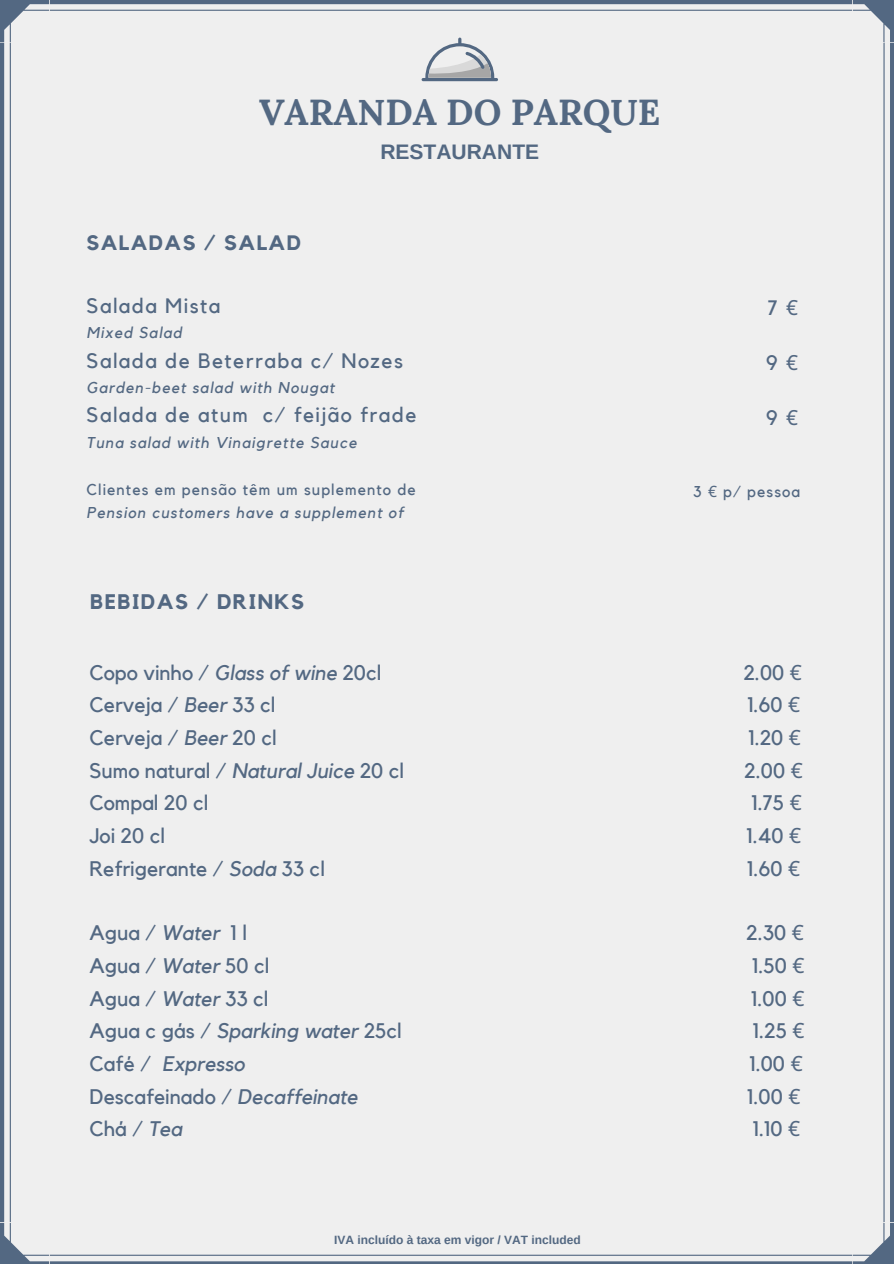
<style>
.page{position:relative;width:894px;height:1264px;background:#fff}
.page>*{position:absolute;margin:0;border:0;box-sizing:border-box;transform-origin:0 0}
.t1{font:700 36px "Lora";color:#536882}
.t2{font:21px "Kollektif";color:#536882}
.t3{font:700 21px "Kollektif";letter-spacing:.07em;color:#536882}
.t4{font:italic 21px "Kollektif";color:#536882}
.t5{font:700 21px "Arimo";color:#536882}
.t6{font:20.85px "Kollektif";letter-spacing:.07em;color:#536882}
.t7{font:700 20.85px "Kollektif";letter-spacing:.07em;color:#536882}
.t8{font:italic 15.6px "Kollektif";letter-spacing:.07em;color:#536882}
.t9{font:15.6px "Kollektif";letter-spacing:.07em;color:#536882}
.t10{font:700 12px "Arimo";color:#536882}
.s1{font-family:"Noto Sans"}
.s2{font-style:italic}
.s3{font-style:normal}
</style>
<div class="page">
<div style="left:0;top:0;width:893px;height:1263px;background:#efefef"></div>
<svg style="left:414px;top:18px;width:90px;height:90px"></svg>
<p class="t1" style="left:259px;top:89px;width:403px">VARANDA DO PARQUE</p>
<p class="t5" style="left:380px;top:140px;width:160px">RESTAURANTE</p>
<p class="t7" style="left:86px;top:233px;width:216px">SALADAS / SALAD</p>
<p class="t6" style="left:86px;top:296px;width:135px">Salada Mista</p>
<p class="t8" style="left:86px;top:326px;width:97px">Mixed Salad</p>
<p class="t6" style="left:86px;top:351px;width:318px">Salada de Beterraba c/ Nozes</p>
<p class="t8" style="left:86px;top:380px;width:249px">Garden-beet salad with Nougat</p>
<p class="t6" style="left:86px;top:405px;width:331px">Salada de atum c/ feijão frade</p>
<p class="t8" style="left:86px;top:435px;width:271px">Tuna salad with Vinaigrette Sauce</p>
<p class="t9" style="left:86px;top:482px;width:331px">Clientes em pensão têm um suplemento de</p>
<p class="t8" style="left:86px;top:505px;width:318px">Pension customers have a supplement of</p>
<p class="t3" style="left:90px;top:592px;width:215px">BEBIDAS / DRINKS</p>
<p class="t6" style="left:767px;top:298px;width:32px">7 <span class="s1">€</span></p>
<p class="t6" style="left:766px;top:353px;width:33px">9 <span class="s1">€</span></p>
<p class="t6" style="left:766px;top:408px;width:33px">9 <span class="s1">€</span></p>
<p class="t9" style="left:693px;top:484px;width:108px">3 <span class="s1">€</span> p/ pessoa</p>
<p class="t2" style="left:89px;top:662px;width:293px">Copo vinho / <span class="s2">Glass of wine</span> 20cl</p>
<p class="t2" style="left:743px;top:662px;width:60px">2.00 <span class="s1">€</span></p>
<p class="t2" style="left:89px;top:695px;width:187px">Cerveja / <span class="s2">Beer</span> 33 cl</p>
<p class="t2" style="left:747px;top:695px;width:54px">1.60 <span class="s1">€</span></p>
<p class="t2" style="left:89px;top:728px;width:188px">Cerveja / <span class="s2">Beer</span> 20 cl</p>
<p class="t2" style="left:748px;top:728px;width:54px">1.20 <span class="s1">€</span></p>
<p class="t2" style="left:89px;top:760px;width:316px">Sumo natural / <span class="s2">Natural Juice</span> 20 cl</p>
<p class="t2" style="left:744px;top:760px;width:60px">2.00 <span class="s1">€</span></p>
<p class="t2" style="left:89px;top:793px;width:120px">Compal 20 cl</p>
<p class="t2" style="left:751px;top:793px;width:52px">1.75 <span class="s1">€</span></p>
<p class="t2" style="left:89px;top:825px;width:77px">Joi 20 cl</p>
<p class="t2" style="left:746px;top:825px;width:56px">1.40 <span class="s1">€</span></p>
<p class="t2" style="left:89px;top:858px;width:237px">Refrigerante / <span class="s2">Soda</span> 33 cl</p>
<p class="t2" style="left:747px;top:858px;width:54px">1.60 <span class="s1">€</span></p>
<p class="t2" style="left:89px;top:923px;width:159px">Agua / <span class="s2">Water</span> 1 l</p>
<p class="t2" style="left:746px;top:923px;width:59px">2.30 <span class="s1">€</span></p>
<p class="t2" style="left:89px;top:956px;width:181px">Agua / <span class="s2">Water</span> 50 cl</p>
<p class="t2" style="left:751px;top:956px;width:54px">1.50 <span class="s1">€</span></p>
<p class="t2" style="left:89px;top:988px;width:180px">Agua / <span class="s2">Water</span> 33 cl</p>
<p class="t2" style="left:751px;top:988px;width:55px">1.00 <span class="s1">€</span></p>
<p class="t2" style="left:89px;top:1021px;width:314px">Agua c gás / <span class="s2">Sparking water</span> 25cl</p>
<p class="t2" style="left:752px;top:1021px;width:53px">1.25 <span class="s1">€</span></p>
<p class="t4" style="left:89px;top:1054px;width:157px"><span class="s3">Café /</span> Expresso</p>
<p class="t2" style="left:749px;top:1054px;width:55px">1.00 <span class="s1">€</span></p>
<p class="t2" style="left:89px;top:1086px;width:270px">Descafeinado / <span class="s2">Decaffeinate</span></p>
<p class="t2" style="left:747px;top:1086px;width:55px">1.00 <span class="s1">€</span></p>
<p class="t2" style="left:89px;top:1119px;width:94px">Chá / <span class="s2">Tea</span></p>
<p class="t2" style="left:752px;top:1119px;width:49px">1.10 <span class="s1">€</span></p>
<p class="t10" style="left:334px;top:1233px;width:248px">IVA incluído à taxa em vigor / VAT included</p>
</div>
